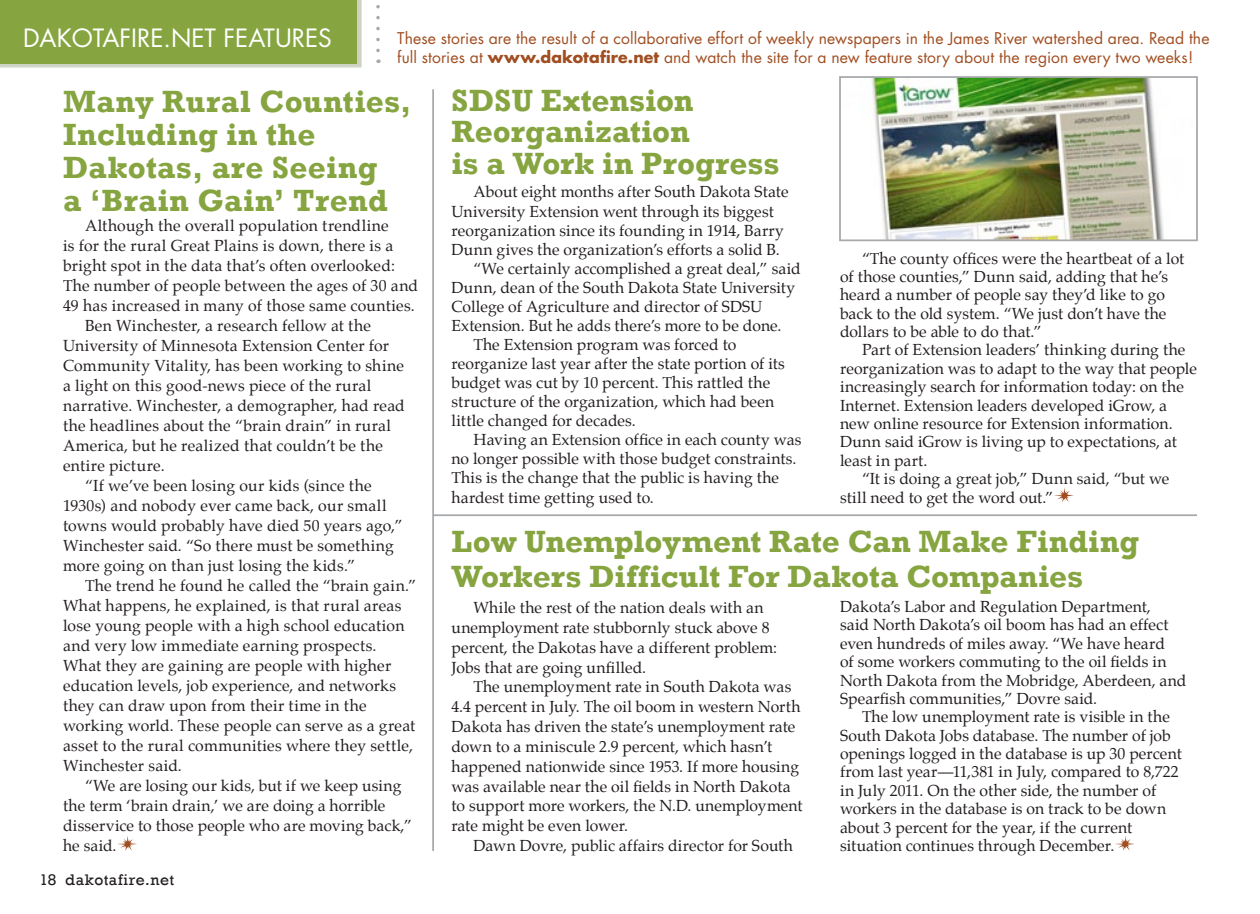
<style>
.page{position:relative;width:1260px;height:914px;background:#fff}
.page>*{position:absolute;margin:0;border:0;box-sizing:border-box;transform-origin:0 0}
.t1{font:700 31.5px/33.1px "Rockwell";letter-spacing:.005em;color:#86a540}
.t2{font:24.5px "Futura";color:#fff}
.t3{font:15.75px/18.4px "Palatino";letter-spacing:.01em;color:#231e1e}
.t4{font:15.75px/18.9px "Futura";letter-spacing:.005em;color:#a04e21}
.t5{font:15.75px "Rockwell";letter-spacing:.03em;color:#231e1e}
.s1{font-weight:700}
</style>
<div class="page">
<div style="left:0;top:0;width:362px;height:67px;background:#364d11;opacity:.25"></div>
<div style="left:0;top:0;width:357px;height:63px;background:#86a540"></div>
<svg style="left:376px;top:5px;width:4px;height:46px"></svg>
<svg style="left:117px;top:836px;width:20px;height:14px"></svg>
<hr style="left:432px;top:89px;width:2px;height:761px;background:#a6a9ac">
<hr style="left:433px;top:514px;width:764px;height:2px;background:#a6a9ac">
<img style="left:871px;top:79px;width:293px;height:159px">
<div style="left:839px;top:76px;width:359px;height:165px;border:2px solid #a6a9ac"></div>
<svg style="left:1054px;top:487px;width:20px;height:15px"></svg>
<svg style="left:1115px;top:836px;width:20px;height:14px"></svg>
<h2 class="t2" style="left:23px;top:22px;width:310px">Dakotafire.net features</h2>
<p class="t4" style="left:397px;top:29px;width:814px">These stories are the result of a collaborative effort of weekly newspapers in the James River watershed area. Read the full stories at <span class="s1">www.dakotafire.net</span> and watch the site for a new feature story about the region every two weeks!</p>
<h1 class="t1" style="left:63px;top:85px;width:350px">Many Rural Counties,<br>Including in the<br>Dakotas, are Seeing<br>a ‘Brain Gain’ Trend</h1>
<p class="t3" style="left:85px;top:216px;width:305px">Although the overall population trendline</p>
<p class="t3" style="left:63px;top:236px;width:332px">is for the rural Great Plains is down, there is a</p>
<p class="t3" style="left:63px;top:256px;width:333px">bright spot in the data that’s often overlooked:</p>
<p class="t3" style="left:63px;top:276px;width:357px">The number of people between the ages of 30 and</p>
<p class="t3" style="left:63px;top:296px;width:353px">49 has increased in many of those same counties.</p>
<p class="t3" style="left:85px;top:316px;width:287px">Ben Winchester, a research fellow at the</p>
<p class="t3" style="left:63px;top:336px;width:328px">University of Minnesota Extension Center for</p>
<p class="t3" style="left:63px;top:356px;width:343px">Community Vitality, has been working to shine</p>
<p class="t3" style="left:63px;top:376px;width:310px">a light on this good-news piece of the rural</p>
<p class="t3" style="left:63px;top:396px;width:343px">narrative. Winchester, a demographer, had read</p>
<p class="t3" style="left:63px;top:416px;width:330px">the headlines about the “brain drain” in rural</p>
<p class="t3" style="left:63px;top:436px;width:322px">America, but he realized that couldn’t be the</p>
<p class="t3" style="left:63px;top:456px;width:103px">entire picture.</p>
<p class="t3" style="left:85px;top:476px;width:288px">“If we’ve been losing our kids (since the</p>
<p class="t3" style="left:63px;top:496px;width:325px">1930s) and nobody ever came back, our small</p>
<p class="t3" style="left:63px;top:516px;width:341px">towns would probably have died 50 years ago,”</p>
<p class="t3" style="left:63px;top:536px;width:333px">Winchester said. “So there must be something</p>
<p class="t3" style="left:63px;top:556px;width:294px">more going on than just losing the kids.”</p>
<p class="t3" style="left:85px;top:576px;width:333px">The trend he found he called the “brain gain.”</p>
<p class="t3" style="left:63px;top:596px;width:340px">What happens, he explained, is that rural areas</p>
<p class="t3" style="left:63px;top:616px;width:343px">lose young people with a high school education</p>
<p class="t3" style="left:63px;top:636px;width:315px">and very low immediate earning prospects.</p>
<p class="t3" style="left:63px;top:656px;width:330px">What they are gaining are people with higher</p>
<p class="t3" style="left:63px;top:676px;width:335px">education levels, job experience, and networks</p>
<p class="t3" style="left:63px;top:696px;width:305px">they can draw upon from their time in the</p>
<p class="t3" style="left:63px;top:716px;width:354px">working world. These people can serve as a great</p>
<p class="t3" style="left:63px;top:736px;width:351px">asset to the rural communities where they settle,</p>
<p class="t3" style="left:63px;top:756px;width:120px">Winchester said.</p>
<p class="t3" style="left:85px;top:776px;width:318px">“We are losing our kids, but if we keep using</p>
<p class="t3" style="left:63px;top:796px;width:324px">the term ‘brain drain,’ we are doing a horrible</p>
<p class="t3" style="left:63px;top:816px;width:350px">disservice to those people who are moving back,”</p>
<p class="t3" style="left:63px;top:836px;width:55px">he said.</p>
<h1 class="t1" style="left:452px;top:85px;width:330px;line-height:31.5px">SDSU Extension<br>Reorganization<br>is a Work in Progress</h1>
<p class="t3" style="left:474px;top:183px;width:317px">About eight months after South Dakota State</p>
<p class="t3" style="left:452px;top:202px;width:324px">University Extension went through its biggest</p>
<p class="t3" style="left:452px;top:221px;width:334px">reorganization since its founding in 1914, Barry</p>
<p class="t3" style="left:452px;top:240px;width:330px">Dunn gives the organization’s efforts a solid B.</p>
<p class="t3" style="left:474px;top:259px;width:329px">“We certainly accomplished a great deal,” said</p>
<p class="t3" style="left:452px;top:278px;width:345px">Dunn, dean of the South Dakota State University</p>
<p class="t3" style="left:452px;top:297px;width:313px">College of Agriculture and director of SDSU</p>
<p class="t3" style="left:452px;top:316px;width:331px">Extension. But he adds there’s more to be done.</p>
<p class="t3" style="left:474px;top:335px;width:264px">The Extension program was forced to</p>
<p class="t3" style="left:452px;top:354px;width:335px">reorganize last year after the state portion of its</p>
<p class="t3" style="left:452px;top:373px;width:320px">budget was cut by 10 percent. This rattled the</p>
<p class="t3" style="left:452px;top:392px;width:324px">structure of the organization, which had been</p>
<p class="t3" style="left:452px;top:411px;width:186px">little changed for decades.</p>
<p class="t3" style="left:474px;top:430px;width:330px">Having an Extension office in each county was</p>
<p class="t3" style="left:452px;top:450px;width:346px">no longer possible with those budget constraints.</p>
<p class="t3" style="left:452px;top:469px;width:329px">This is the change that the public is having the</p>
<p class="t3" style="left:452px;top:488px;width:204px">hardest time getting used to.</p>
<p class="t3" style="left:840px;top:249px;width:346px;text-indent:22px">“The county offices were the heartbeat of a lot of those counties,” Dunn said, adding that he’s heard a number of people say they’d like to go back to the old system. “We just don’t have the dollars to be able to do that.”</p>
<p class="t3" style="left:862px;top:341px;width:325px">Part of Extension leaders’ thinking during the</p>
<p class="t3" style="left:840px;top:359px;width:358px">reorganization was to adapt to the way that people</p>
<p class="t3" style="left:840px;top:377px;width:346px">increasingly search for information today: on the</p>
<p class="t3" style="left:840px;top:396px;width:329px">Internet. Extension leaders developed iGrow, a</p>
<p class="t3" style="left:840px;top:414px;width:334px">new online resource for Extension information.</p>
<p class="t3" style="left:840px;top:433px;width:338px">Dunn said iGrow is living up to expectations, at</p>
<p class="t3" style="left:840px;top:451px;width:89px">least in part.</p>
<p class="t3" style="left:862px;top:469px;width:309px">“It is doing a great job,” Dunn said, “but we</p>
<p class="t3" style="left:840px;top:488px;width:215px">still need to get the word out.”</p>
<h1 class="t1" style="left:452px;top:523px;width:689px;line-height:35.9px">Low Unemployment Rate Can Make Finding<br>Workers Difficult For Dakota Companies</h1>
<p class="t3" style="left:452px;top:598px;width:327px;line-height:19.8px;text-indent:22px">While the rest of the nation deals with an unemployment rate stubbornly stuck above 8 percent, the Dakotas have a different problem:<br>Jobs that are going unfilled.</p>
<p class="t3" style="left:452px;top:677px;width:353px;line-height:19.8px;text-indent:22px">The unemployment rate in South Dakota was 4.4 percent in July. The oil boom in western North Dakota has driven the state’s unemployment rate down to a miniscule 2.9 percent, which hasn’t happened nationwide since 1953. If more housing was available near the oil fields in North Dakota to support more workers, the N.D. unemployment rate might be even lower.</p>
<p class="t3" style="left:474px;top:836px;width:321px">Dawn Dovre, public affairs director for South</p>
<p class="t3" style="left:840px;top:597px;width:348px">Dakota’s Labor and Regulation Department,<br>said North Dakota’s oil boom has had an effect even hundreds of miles away. “We have heard<br>of some workers commuting to the oil fields in North Dakota from the Mobridge, Aberdeen, and Spearfish communities,” Dovre said.</p>
<p class="t3" style="left:840px;top:707px;width:343px;text-indent:22px">The low unemployment rate is visible in the South Dakota Jobs database. The number of job openings logged in the database is up 30 percent from last year—11,381 in July, compared to 8,722 in July 2011. On the other side, the number of workers in the database is on track to be down about 3 percent for the year, if the current situation continues through December.</p>
<p class="t5" style="left:39px;top:870px;width:136px">18 dakotafire.net</p>
</div>
